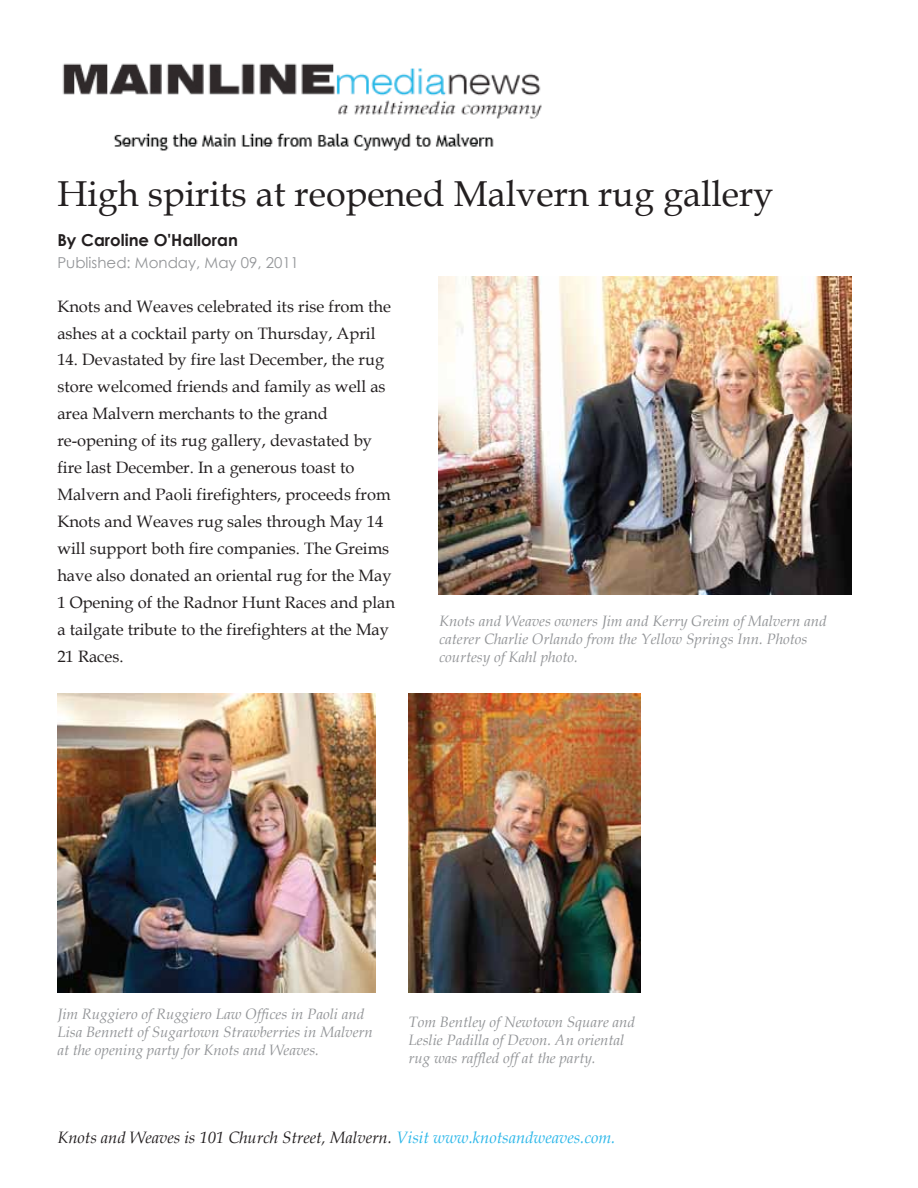
<style>
.page{position:relative;width:918px;height:1188px;background:#fff}
.page>*{position:absolute;margin:0;border:0;box-sizing:border-box;transform-origin:0 0}
.t1{font:36px "Book Antiqua";color:#231f20}
.t2{font:16.5px/27px "Book Antiqua";color:#231f20}
.t3{font:italic 16.5px "Book Antiqua";color:#231f20}
.t4{font:700 16.5px "Century Gothic";color:#231f20}
.t5{font:italic 15px/18px "Book Antiqua";color:#939598}
.t6{font:15px "Century Gothic";color:#939598}
.s1{color:#2cb7e9}
</style>
<div class="page">
<img style="left:409px;top:693px;width:232px;height:299px">
<img style="left:57px;top:693px;width:319px;height:299px">
<img style="left:62px;top:63px;width:480px;height:88px">
<img style="left:438px;top:276px;width:413px;height:319px">
<h1 class="t1" style="left:57px;top:173px;width:718px">High spirits at reopened Malvern rug gallery</h1>
<p class="t4" style="left:57px;top:229px;width:182px">By Caroline O'Halloran</p>
<p class="t6" style="left:57px;top:253px;width:243px">Published: Monday, May 09, 2011</p>
<p class="t2" style="left:57px;top:293px;width:335px">Knots and Weaves celebrated its rise from the ashes at a cocktail party on Thursday, April</p>
<p class="t2" style="left:57px;top:347px;width:339px">14. Devastated by fire last December, the rug store welcomed friends and family as well as area Malvern merchants to the grand re--opening of its rug gallery, devastated by fire last December. In a generous toast to Malvern and Paoli firefighters, proceeds from Knots and Weaves rug sales through May 14 will support both fire companies. The Greims have also donated an oriental rug for the May 1 Opening of the Radnor Hunt Races and plan a tailgate tribute to the firefighters at the May 21 Races.</p>
<p class="t5" style="left:439px;top:613px;width:389px">Knots and Weaves owners Jim and Kerry Greim of Malvern and caterer Charlie Orlando from the Yellow Springs Inn. Photos courtesy of Kahl photo.</p>
<p class="t5" style="left:57px;top:1005px;width:317px">Jim Ruggiero of Ruggiero Law Offices in Paoli and<br>Lisa Bennett of Sugartown Strawberries in Malvern at the opening party for Knots and Weaves.</p>
<p class="t5" style="left:409px;top:1013px;width:228px">Tom Bentley of Newtown Square and<br>Leslie Padilla of Devon. An oriental rug was raffled off at the party.</p>
<p class="t3" style="left:57px;top:1128px;width:559px">Knots and Weaves is 101 Church Street, Malvern. <span class="s1">Visit www.knotsandweaves.com.</span></p>
</div>
